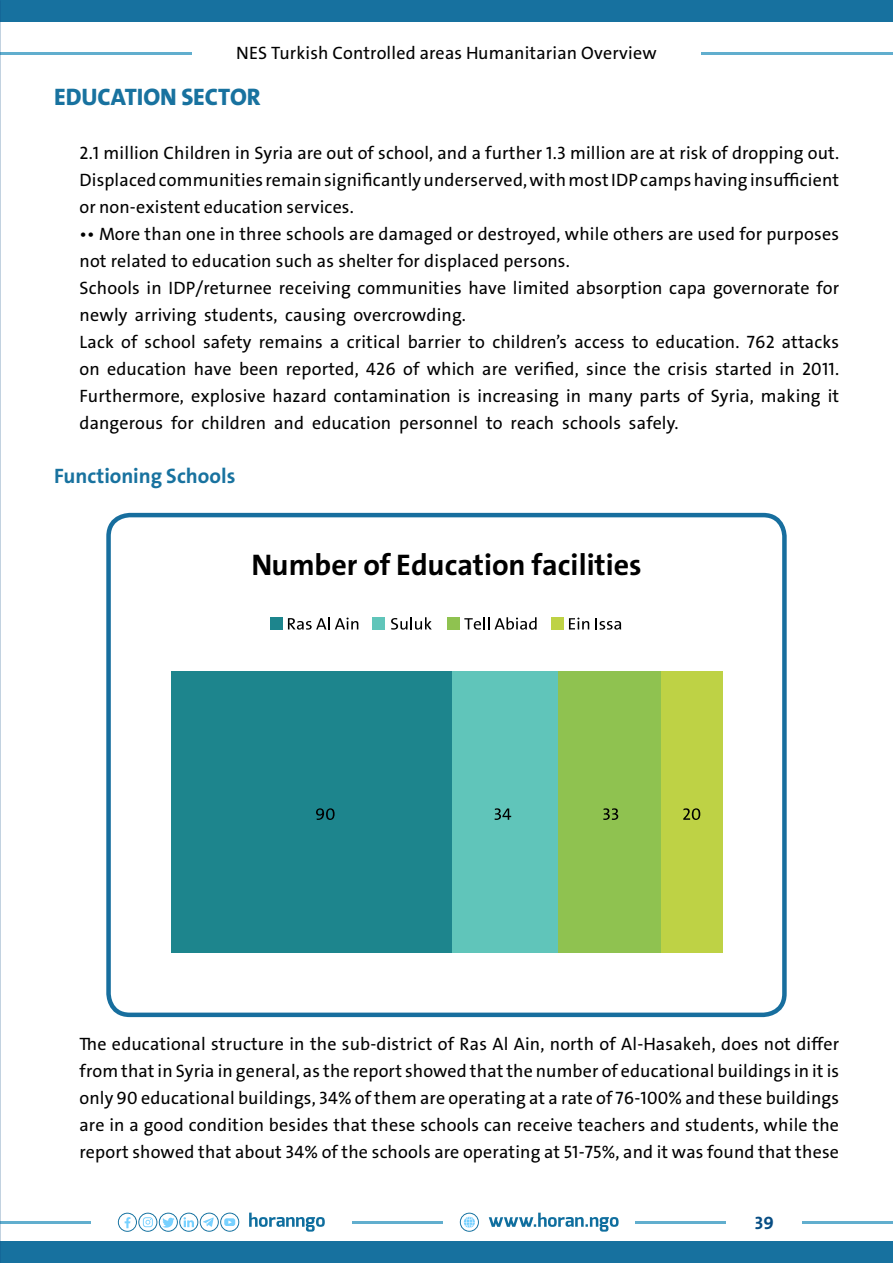
<style>
.page{position:relative;width:893px;height:1263px;background:#fff}
.page>*{position:absolute;margin:0;border:0;box-sizing:border-box;transform-origin:0 0}
.t1{font:700 30px "Bahij The Sans Arabic";color:#000}
.t2{font:800 24px "Bahij The Sans Arabic";letter-spacing:-.005em;color:#18729f}
.t3{font:700 21px "Bahij The Sans Arabic";color:#18729f}
.t4{font:18px/27px "Bahij The Sans Arabic";letter-spacing:.01em;color:#000;text-align:justify}
.t5{font:700 18px "Bahij The Sans Arabic";color:#074d83}
</style>
<div class="page">
<hr style="left:803px;top:1221px;width:90px;height:2px;background:#61aece">
<hr style="left:352px;top:1221px;width:91px;height:2px;background:#61aece">
<hr style="left:636px;top:1221px;width:90px;height:2px;background:#61aece">
<hr style="left:0;top:52px;width:191px;height:3px;background:#61aece">
<hr style="left:702px;top:52px;width:191px;height:3px;background:#61aece">
<hr style="left:0;top:1221px;width:90px;height:2px;background:#61aece">
<div style="left:0;top:0;width:893px;height:21px;background:#17719f"></div>
<div style="left:0;top:1242px;width:893px;height:21px;background:#17719f"></div>
<svg style="left:118px;top:1212px;width:121px;height:20px"></svg>
<svg style="left:249px;top:1212px;width:76px;height:19px"></svg>
<svg style="left:460px;top:1213px;width:19px;height:19px"></svg>
<svg style="left:489px;top:1212px;width:130px;height:19px"></svg>
<img style="left:0;top:0;width:1px;height:1155px">
<div style="left:106px;top:513px;width:681px;height:504px;border:4px solid #176e9e;border-radius:21px"></div>
<svg style="left:288px;top:617px;width:70px;height:13px"></svg>
<svg style="left:464px;top:617px;width:73px;height:13px"></svg>
<svg style="left:391px;top:617px;width:41px;height:13px"></svg>
<svg style="left:569px;top:617px;width:20px;height:12px"></svg>
<svg style="left:596px;top:618px;width:25px;height:12px"></svg>
<div style="left:270px;top:617px;width:13px;height:12px;background:#1d858d"></div>
<div style="left:372px;top:617px;width:12px;height:12px;background:#60c5ba"></div>
<div style="left:447px;top:617px;width:12px;height:12px;background:#8fc250"></div>
<div style="left:552px;top:617px;width:12px;height:12px;background:#bed245"></div>
<div style="left:660px;top:672px;width:63px;height:281px;background:#bed245"></div>
<div style="left:558px;top:672px;width:102px;height:281px;background:#8fc250"></div>
<div style="left:451px;top:672px;width:107px;height:281px;background:#60c5ba"></div>
<div style="left:171px;top:672px;width:280px;height:281px;background:#1d858d"></div>
<svg style="left:316px;top:808px;width:19px;height:12px"></svg>
<svg style="left:495px;top:808px;width:16px;height:12px"></svg>
<svg style="left:603px;top:808px;width:15px;height:12px"></svg>
<svg style="left:683px;top:808px;width:17px;height:12px"></svg>
<p class="t4" style="left:236px;top:40px;width:422px">NES Turkish Controlled areas Humanitarian Overview</p>
<h2 class="t2" style="left:54px;top:83px;width:208px">EDUCATION SECTOR</h2>
<p class="t4" style="left:80px;top:140px;width:761px">2.1 million Children in Syria are out of school, and a further 1.3 million are at risk of dropping out.<br>Displaced communities remain significantly underserved, with most IDP camps having insufficient or non-existent education services.</p>
<p class="t4" style="left:80px;top:221px;width:761px;text-align:left">•• More than one in three schools are damaged or destroyed, while others are used for purposes not related to education such as shelter for displaced persons.<br>Schools in IDP/returnee receiving communities have limited absorption capa governorate for newly arriving students, causing overcrowding.<br>Lack of school safety remains a critical barrier to children’s access to education. 762 attacks on education have been reported, 426 of which are verified, since the crisis started in 2011.<br>Furthermore, explosive hazard contamination is increasing in many parts of Syria, making it dangerous for children and education personnel to reach schools safely.</p>
<p class="t3" style="left:54px;top:464px;width:183px">Functioning Schools</p>
<h1 class="t1" style="left:251px;top:547px;width:392px">Number of Education facilities</h1>
<p class="t4" style="left:80px;top:1031px;width:761px">The educational structure in the sub-district of Ras Al Ain, north of Al-Hasakeh, does not differ from that in Syria in general, as the report showed that the number of educational buildings in it is only 90 educational buildings, 34% of them are operating at a rate of 76-100% and these buildings are in a good condition besides that these schools can receive teachers and students, while the report showed that about 34% of the schools are operating at 51-75%, and it was found that these</p>
<p class="t5" style="left:755px;top:1212px;width:21px">39</p>
</div>
